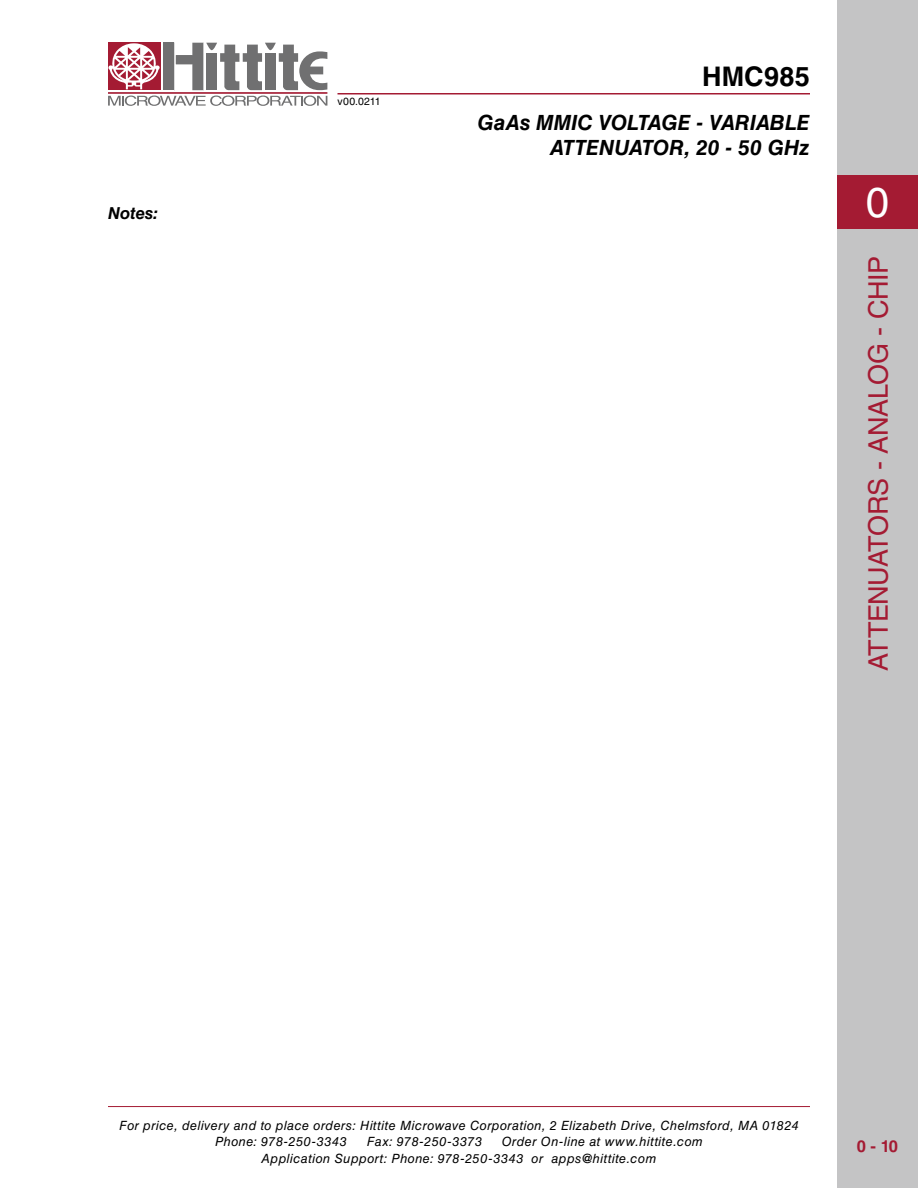
<style>
.page{position:relative;width:918px;height:1188px;background:#fff}
.page>*{position:absolute;margin:0;border:0;box-sizing:border-box;transform-origin:0 0}
.t1{font:42px "Helvetica LT Std";color:#fff}
.t2{font:27px "Helvetica LT Std";letter-spacing:-.01em;color:#a41b33}
.t3{font:700 27px "Helvetica LT Std";letter-spacing:.01em;color:#000}
.t4{font:italic 700 21px/25.2px "Helvetica LT Std";color:#000;text-align:right}
.t5{font:italic 700 16.5px "Helvetica LT Std";color:#000}
.t6{font:700 16.5px "Helvetica LT Std";color:#a41b33}
.t7{font:italic 12.75px/16.5px "Helvetica LT Std";letter-spacing:.035em;color:#000}
.t8{font:10.5px "Helvetica LT Std";letter-spacing:.02em;color:#000}
</style>
<div class="page">
<hr style="left:108px;top:1106px;width:702px;height:1px;background:#a41b33">
<div style="left:163px;top:43px;width:11px;height:47px;background:#707071"></div>
<div style="left:108px;top:43px;width:52px;height:47px;background:#a41b33"></div>
<hr style="left:108px;top:92px;width:219px;height:2px;background:#a41b33">
<svg style="left:176px;top:43px;width:151px;height:47px"></svg>
<svg style="left:108px;top:96px;width:219px;height:10px"></svg>
<svg style="left:108px;top:43px;width:52px;height:46px"></svg>
<hr style="left:338px;top:93px;width:472px;height:1px;background:#a41b33">
<div style="left:837px;top:0;width:81px;height:1188px;background:#c4c4c5"></div>
<div style="left:837px;top:175px;width:81px;height:54px;background:#a41b33"></div>
<p class="t5" style="left:108px;top:204px;width:52px">NOTES:</p>
<p class="t8" style="left:338px;top:95px;width:45px">v00.0211</p>
<h2 class="t3" style="left:702px;top:60px;width:109px">HMC985</h2>
<h3 class="t4" style="left:478px;top:109px;width:334px">GAAS MMIC VOLTAGE - VARIABLE<br>ATTENUATOR, 20 - 50 GHZ</h3>
<h1 class="t1" style="left:866px;top:178px;width:25px">0</h1>
<h2 class="t2" style="left:863px;top:671px;width:417px;rotate:-90deg">attenuators - analog - Chip</h2>
<p class="t7" style="left:215px;top:1117px;width:585px;text-indent:-96px">For price, delivery and to place orders: Hittite Microwave Corporation, 2 Elizabeth Drive, Chelmsford, MA 01824<br>Phone: 978-250-3343</p>
<p class="t7" style="left:262px;top:1133px;width:443px;text-indent:240px">Order On-line at www.hittite.com<br>Application Support: Phone: 978-250-3343 or apps@hittite.com</p>
<p class="t7" style="left:367px;top:1133px;width:117px">Fax: 978-250-3373</p>
<p class="t6" style="left:857px;top:1136px;width:43px">0 - 10</p>
</div>
